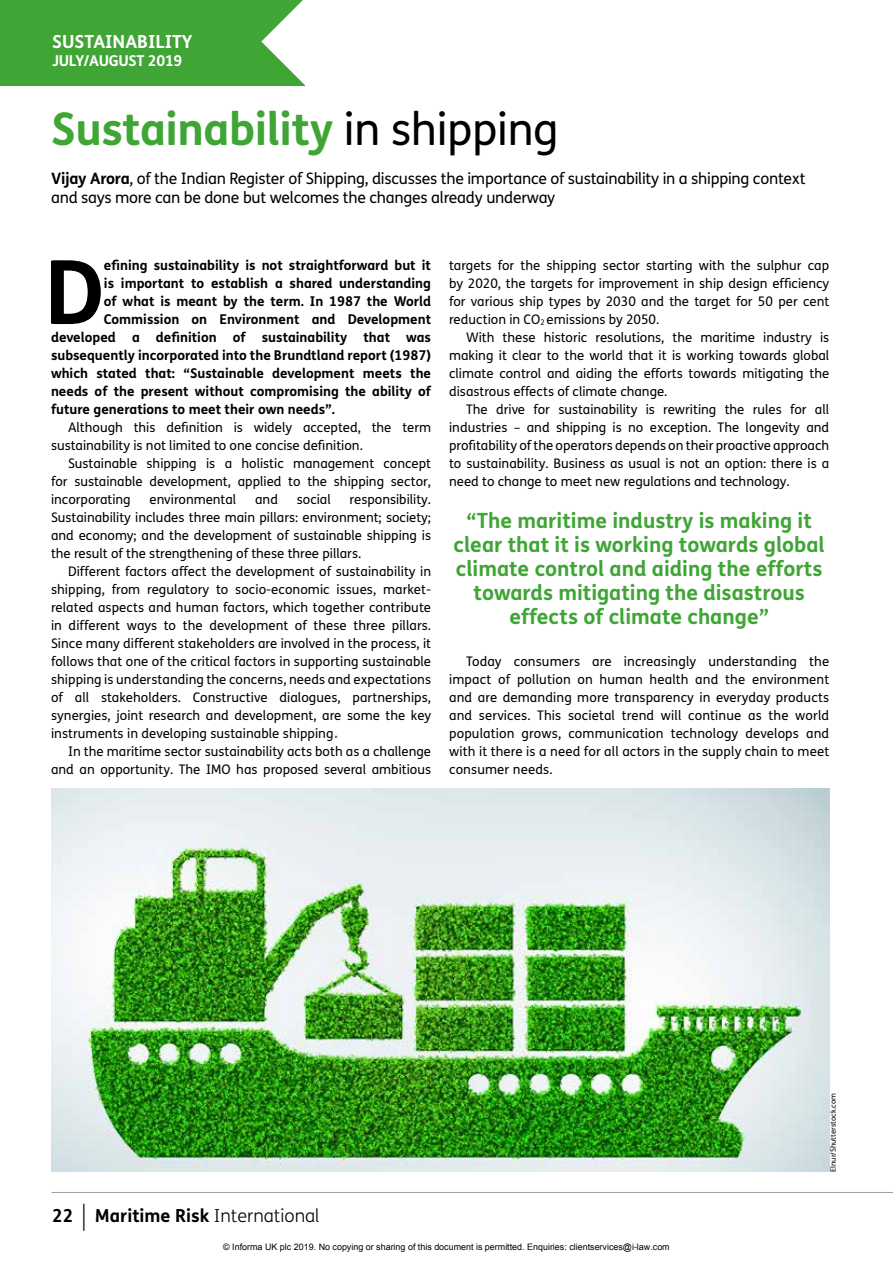
<style>
.page{position:relative;width:893px;height:1263px;background:#fff}
.page>*{position:absolute;margin:0;border:0;box-sizing:border-box;transform-origin:0 0}
.t1{font:700 88.5px "FS Me";color:#000}
.t2{font:700 45px "FS Me";letter-spacing:-.01em;color:#3fa535}
.t3{font:700 21px/24px "FS Me";color:#3fa535;text-align:center}
.t4{font:700 18px "FS Me";color:#000}
.t5{font:700 18px "FS Me";color:#fff}
.t6{font:15.75px/19.5px "FS Me";letter-spacing:-.015em;color:#000}
.t7{font:700 15px "FS Me";letter-spacing:-.02em;color:#fff}
.t8{font:700 13.5px "FS Me";color:#000}
.t9{font:13.2px/18px "FS Me";color:#000;text-align:justify}
.t10{font:9px "Arial";color:#000}
.t11{font:7.5px "FS Me";color:#000}
.s1{font-weight:400;color:#000}
.s2{font-weight:700}
.s3{font-family:"Calibri";font-size:21px;color:#5f5f5f}
.s4{font-family:"Myriad Pro";font-weight:300;font-size:27px}
.s5{font-weight:300}
</style>
<div class="page">
<div style="left:0;top:0;width:305px;height:85px;background:#3fa535"></div>
<svg style="left:261px;top:0;width:44px;height:85px"></svg>
<hr style="left:52px;top:1192px;width:841px;height:1px;background:#9d9d9c">
<img style="left:52px;top:789px;width:777px;height:382px">
<h3 class="t5" style="left:52px;top:28px;width:142px">SUSTAINABILITY</h3>
<p class="t7" style="left:52px;top:49px;width:132px">JULY/AUGUST 2019</p>
<h2 class="t2" style="left:51px;top:94px;width:509px">Sustainability <span class="s1">in shipping</span></h2>
<p class="t6" style="left:51px;top:168px;width:756px"><span class="s2">Vijay Arora</span>, of the Indian Register of Shipping, discusses the importance of sustainability in a shipping context and says more can be done but welcomes the changes already underway</p>
<h1 class="t1" style="left:45px;top:224px;width:61px">D</h1>
<p class="t8" style="left:104px;top:255px;width:329px">efining sustainability is not straightforward but it</p>
<p class="t8" style="left:104px;top:273px;width:329px">is important to establish a shared understanding</p>
<p class="t8" style="left:104px;top:291px;width:329px">of what is meant by the term. In 1987 the World</p>
<p class="t8" style="left:104px;top:309px;width:329px">Commission on Environment and Development</p>
<p class="t8" style="left:51px;top:327px;width:382px">developed a definition of sustainability that was</p>
<p class="t8" style="left:51px;top:345px;width:382px">subsequently incorporated into the Brundtland report (1987)</p>
<p class="t8" style="left:51px;top:363px;width:382px">which stated that: “Sustainable development meets the</p>
<p class="t8" style="left:51px;top:381px;width:382px">needs of the present without compromising the ability of</p>
<p class="t8" style="left:51px;top:399px;width:286px">future generations to meet their own needs”.</p>
<p class="t9" style="left:51px;top:418px;width:382px;text-indent:17px">Although this definition is widely accepted, the term sustainability is not limited to one concise definition.</p>
<p class="t9" style="left:51px;top:454px;width:382px;text-indent:17px">Sustainable shipping is a holistic management concept for sustainable development, applied to the shipping sector, incorporating</p>
<p class="t9" style="left:51px;top:490px;width:382px;text-indent:299px">responsibility.<br>Sustainability includes three main pillars: environment; society; and economy; and the development of sustainable shipping is the result of the strengthening of these three pillars.</p>
<p class="t9" style="left:51px;top:562px;width:382px;text-indent:17px">Different factors affect the development of sustainability in shipping, from regulatory to socio-economic issues, market&shy;related aspects and human factors, which together contribute in different ways to the development of these three pillars.<br>Since many different stakeholders are involved in the process, it follows that one of the critical factors in supporting sustainable shipping is understanding the concerns, needs and expectations of all stakeholders. Constructive dialogues, partnerships, synergies, joint research and development, are some the key instruments in developing sustainable shipping<span class="s3">.</span></p>
<p class="t9" style="left:51px;top:742px;width:382px;text-align:right">In the maritime sector sustainability acts both as a challenge and an opportunity. The IMO has proposed several ambitious</p>
<p class="t9" style="left:150px;top:490px;width:88px">environmental</p>
<p class="t9" style="left:255px;top:490px;width:24px">and</p>
<p class="t9" style="left:297px;top:490px;width:36px">social</p>
<p class="t9" style="left:449px;top:256px;width:382px">targets for the shipping sector starting with the sulphur cap by 2020, the targets for improvement in ship design efficiency for various ship types by 2030 and the target for 50 per cent reduction in CO<sub>2</sub> emissions by 2050.</p>
<p class="t9" style="left:449px;top:328px;width:382px;text-indent:17px">With these historic resolutions, the maritime industry is making it clear to the world that it is working towards global climate control and aiding the efforts towards mitigating the disastrous effects of climate change.</p>
<p class="t9" style="left:449px;top:400px;width:382px;text-indent:17px">The drive for sustainability is rewriting the rules for all industries – and shipping is no exception. The longevity and profitability of the operators depends on their proactive approach to sustainability. Business as usual is not an option: there is a need to change to meet new regulations and technology.</p>
<h3 class="t3" style="left:454px;top:507px;width:373px">“The maritime industry is making it clear that it is working towards global climate control and aiding the efforts towards mitigating the disastrous effects of climate change”</h3>
<p class="t9" style="left:449px;top:652px;width:382px;text-indent:17px">Today consumers are increasingly understanding the impact of pollution on human health and the environment and are demanding more transparency in everyday products and services. This societal trend will continue as the world population grows, communication technology develops and with it there is a need for all actors in the supply chain to meet consumer needs.</p>
<h3 class="t4" style="left:52px;top:1202px;width:269px">22 <span class="s4">|</span> Maritime Risk <span class="s5">International</span></h3>
<p class="t11" style="left:828px;top:1172px;width:81px;rotate:-90deg">Elnur/Shutterstock.com</p>
<p class="t10" style="left:223px;top:1241px;width:448px">© Informa UK plc 2019. No copying or sharing of this document is permitted. Enquiries: clientservices@i-law.com</p>
</div>
